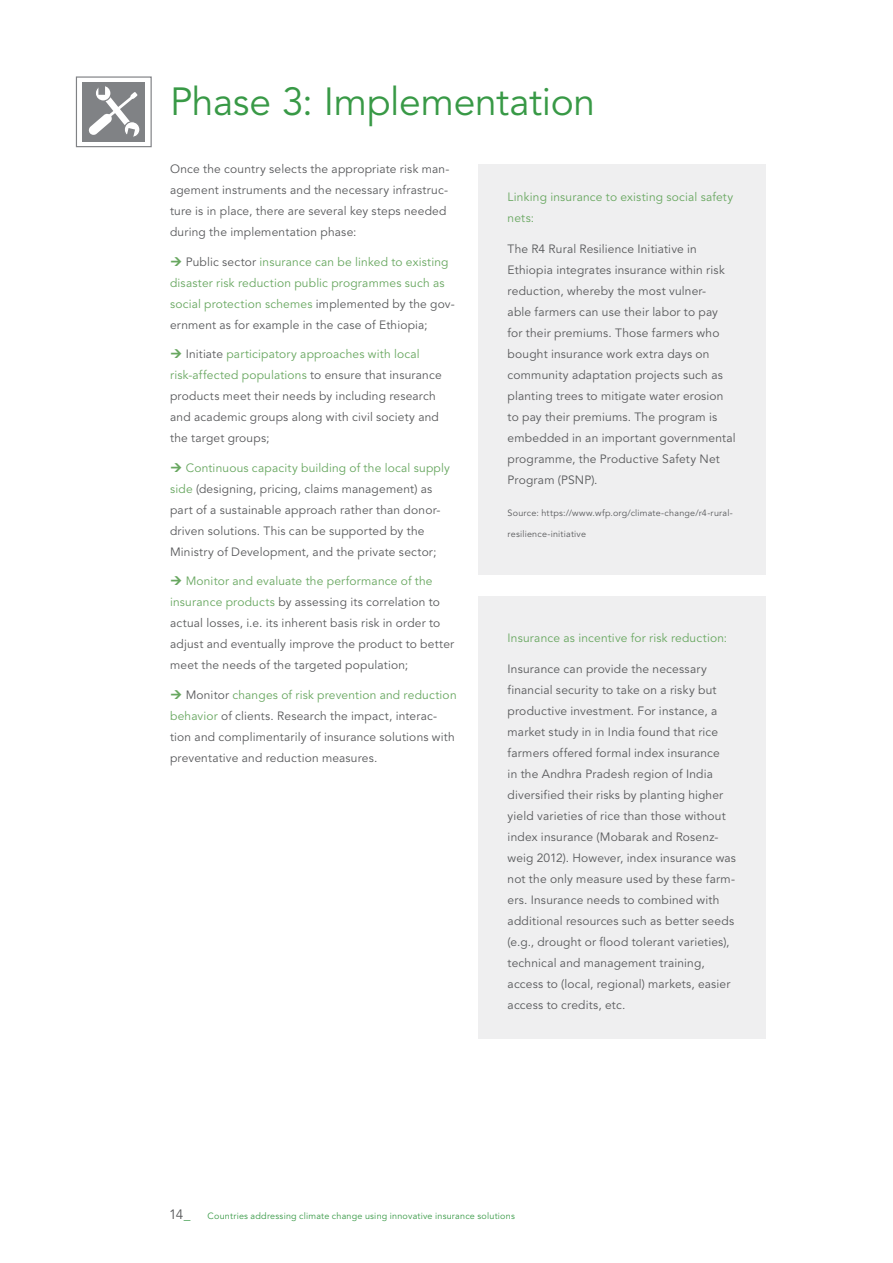
<style>
.page{position:relative;width:893px;height:1263px;background:#fff}
.page>*{position:absolute;margin:0;border:0;box-sizing:border-box;transform-origin:0 0}
.t1{font:39px "Avenir";letter-spacing:-.01em;color:#389946}
.t2{font:13.5px "Avenir";color:#58595b}
.t3{font:12px/21px "Avenir";letter-spacing:.015em;color:#58595b}
.t4{font:12px/21px "Avenir";letter-spacing:.015em;color:#68a760}
.t5{font:9px "Avenir";letter-spacing:.025em;color:#58595b}
.t6{font:9px "Avenir";letter-spacing:.025em;color:#389946}
.s1{color:#58595b}
.s2{color:#68a760}
.s3{color:#389946}
</style>
<div class="page">
<div style="left:478px;top:164px;width:287px;height:410px;background:#efeff0"></div>
<div style="left:478px;top:596px;width:287px;height:443px;background:#efeff0"></div>
<div style="left:76px;top:76px;width:76px;height:71px;border:1px solid #808285"></div>
<div style="left:83px;top:82px;width:62px;height:60px;background:#808285"></div>
<div style="left:95px;top:85px;width:17px;height:17px;border:1px solid #808285;border-radius:50%"></div>
<div style="left:124px;top:121px;width:17px;height:17px;border:1px solid #808285;border-radius:50%"></div>
<div style="left:98px;top:86px;width:7px;height:9px;background:#808285"></div>
<svg style="left:88px;top:87px;width:52px;height:51px"></svg>
<h1 class="t1" style="left:170px;top:79px;width:427px">Phase 3: Implementation</h1>
<p class="t3" style="left:170px;top:159px;width:281px">Once the country selects the appropriate risk man&shy;agement instruments and the necessary infrastruc&shy;ture is in place, there are several key steps needed during the implementation phase:</p>
<p class="t4" style="left:170px;top:251px;width:286px;text-indent:16px"><span class="s1">Public sector</span> insurance can be linked to existing disaster risk reduction public programmes such as social protection schemes <span class="s1">implemented by the gov&shy;ernment as for example in the case of Ethiopia;</span></p>
<p class="t3" style="left:170px;top:344px;width:273px;text-indent:16px">Initiate <span class="s2">participatory approaches with local risk-affected populations</span> to ensure that insurance products meet their needs by including research and academic groups along with civil society and the target groups;</p>
<p class="t3" style="left:170px;top:457px;width:281px;text-indent:16px"><span class="s2">Continuous capacity building of the local supply side</span> (designing, pricing, claims management) as part of a sustainable approach rather than donor&shy;driven solutions. This can be supported by the Ministry of Development, and the private sector;</p>
<p class="t3" style="left:170px;top:571px;width:286px;text-indent:16px"><span class="s2">Monitor and evaluate the performance of the insurance products</span> by assessing its correlation to actual losses, i.e. its inherent basis risk in order to adjust and eventually improve the product to better meet the needs of the targeted population;</p>
<p class="t3" style="left:170px;top:684px;width:288px;text-indent:16px">Monitor <span class="s2">changes of risk prevention and reduction behavior</span> of clients. Research the impact, interac&shy;tion and complimentarily of insurance solutions with preventative and reduction measures.</p>
<p class="t4" style="left:508px;top:186px;width:227px">Linking insurance to existing social safety nets:</p>
<p class="t3" style="left:508px;top:239px;width:230px">The R4 Rural Resilience Initiative in Ethiopia integrates insurance within risk reduction, whereby the most vulner-<br>able farmers can use their labor to pay for their premiums. Those farmers who bought insurance work extra days on community adaptation projects such as planting trees to mitigate water erosion to pay their premiums. The program is embedded in an important governmental programme, the Productive Safety Net Program (PSNP).</p>
<p class="t5" style="left:508px;top:507px;width:227px">Source: https://www.wfp.org/climate-change/r4-rural-</p>
<p class="t5" style="left:508px;top:528px;width:80px">resilience-initiative</p>
<p class="t4" style="left:508px;top:627px;width:221px">Insurance as incentive for risk reduction:</p>
<p class="t3" style="left:508px;top:659px;width:230px">Insurance can provide the necessary financial security to take on a risky but productive investment. For instance, a market study in in India found that rice farmers offered formal index insurance<br>in the Andhra Pradesh region of India diversified their risks by planting higher yield varieties of rice than those without index insurance (Mobarak and Rosenz&shy;weig 2012). However, index insurance was not the only measure used by these farm&shy;ers. Insurance needs to combined with additional resources such as better seeds (e.g., drought or flood tolerant varieties), technical and management training, access to (local, regional) markets, easier access to credits, etc.</p>
<p class="t2" style="left:169px;top:1207px;width:23px">14<span class="s3">_</span></p>
<p class="t6" style="left:208px;top:1211px;width:309px">Countries addressing climate change using innovative insurance solutions</p>
</div>
